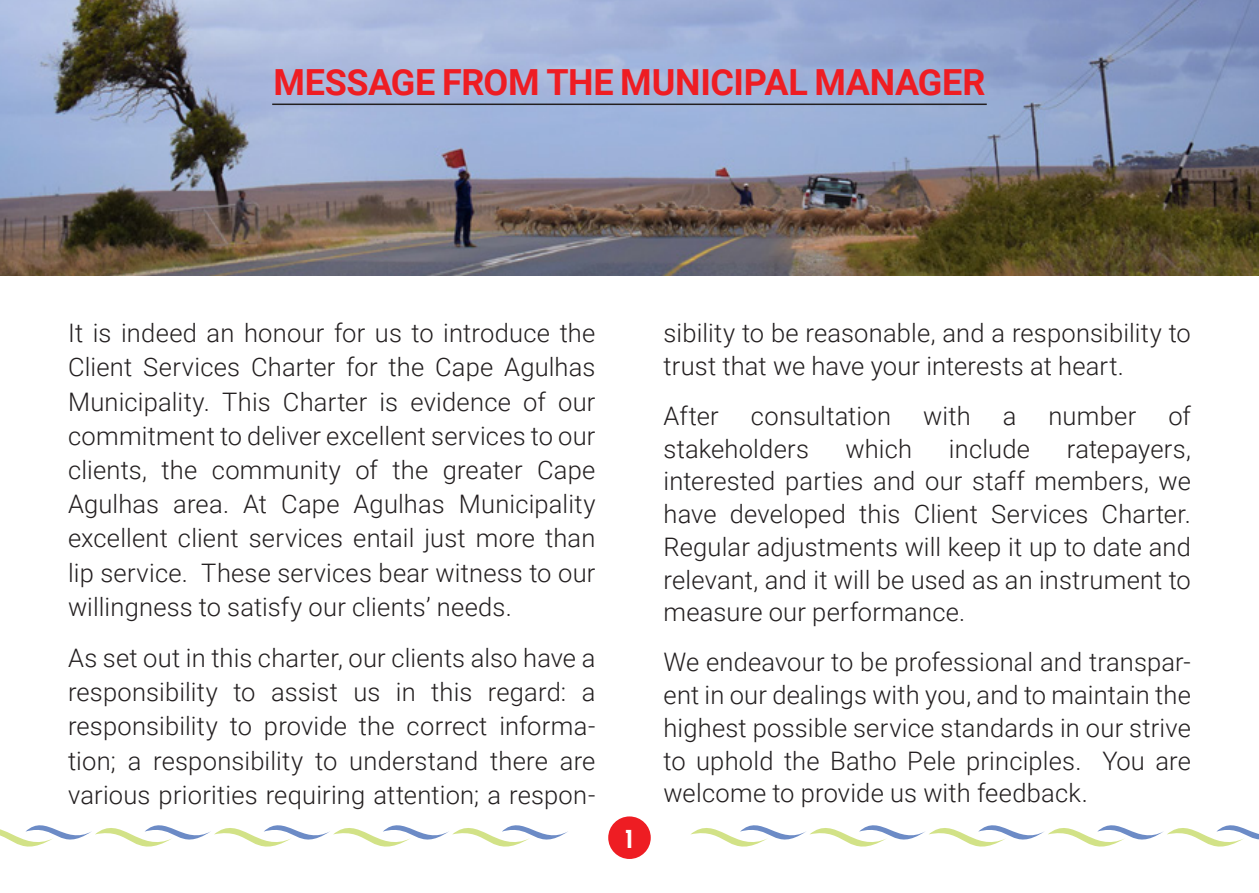
<style>
.page{position:relative;width:1259px;height:893px;background:#fff}
.page>*{position:absolute;margin:0;border:0;box-sizing:border-box;transform-origin:0 0}
.Main_Heading{font:700 36px "Roboto";letter-spacing:-.01em;color:#ee1d23}
.Body{font:300 25.5px/34.2px "Roboto";letter-spacing:.005em;color:#231f20;text-align:justify}
.t1{font:700 condensed 24px "Futura Std";color:#fff}
</style>
<div class="page">
<img style="left:0;top:0;width:1259px;height:275px">
<hr style="left:272px;top:104px;width:714px;height:1px;background:#231f20">
<svg style="left:0;top:825px;width:568px;height:22px"></svg>
<svg style="left:690px;top:825px;width:569px;height:22px"></svg>
<div style="left:608px;top:816px;width:43px;height:43px;background:#ee1d23;border-radius:50%"></div>
<p class="Main_Heading" style="left:273px;top:57px;width:713px">MESSAGE FROM THE MUNICIPAL MANAGER</p>
<p class="Body" style="left:68px;top:315px;width:529px">It is indeed an honour for us to introduce the Client Services Charter for the Cape Agulhas Municipality. This Charter is evidence of our commitment to deliver excellent services to our clients, the community of the greater Cape Agulhas area. At Cape Agulhas Municipality excellent client services entail just more than lip service. These services bear witness to our willingness to satisfy our clients’ needs.</p>
<p class="Body" style="left:68px;top:640px;width:529px">As set out in this charter, our clients also have a responsibility to assist us in this regard: a responsibility to provide the correct informa&shy;tion; a responsibility to understand there are various priorities requiring attention; a respon-</p>
<p class="t1" style="left:623px;top:824px;width:13px">1</p>
<p class="Body" style="left:663px;top:316px;width:529px;line-height:32.7px">sibility to be reasonable, and a responsibility to trust that we have your interests at heart.</p>
<p class="Body" style="left:663px;top:398px;width:57px">After</p>
<p class="Body" style="left:751px;top:398px;width:142px">consultation</p>
<p class="Body" style="left:923px;top:398px;width:49px">with</p>
<p class="Body" style="left:1002px;top:398px;width:15px">a</p>
<p class="Body" style="left:1048px;top:398px;width:89px">number</p>
<p class="Body" style="left:1168px;top:398px;width:24px">of</p>
<p class="Body" style="left:663px;top:430px;width:147px">stakeholders</p>
<p class="Body" style="left:845px;top:430px;width:68px">which</p>
<p class="Body" style="left:949px;top:430px;width:83px">include</p>
<p class="Body" style="left:663px;top:431px;width:529px;line-height:32.7px;text-indent:403px">ratepayers, interested parties and our staff members, we have developed this Client Services Charter.<br>Regular adjustments will keep it up to date and relevant, and it will be used as an instrument to measure our performance.</p>
<p class="Body" style="left:663px;top:645px;width:529px;line-height:32.7px">We endeavour to be professional and transpar&shy;ent in our dealings with you, and to maintain the highest possible service standards in our strive to uphold the Batho Pele principles. You are welcome to provide us with feedback.</p>
</div>
